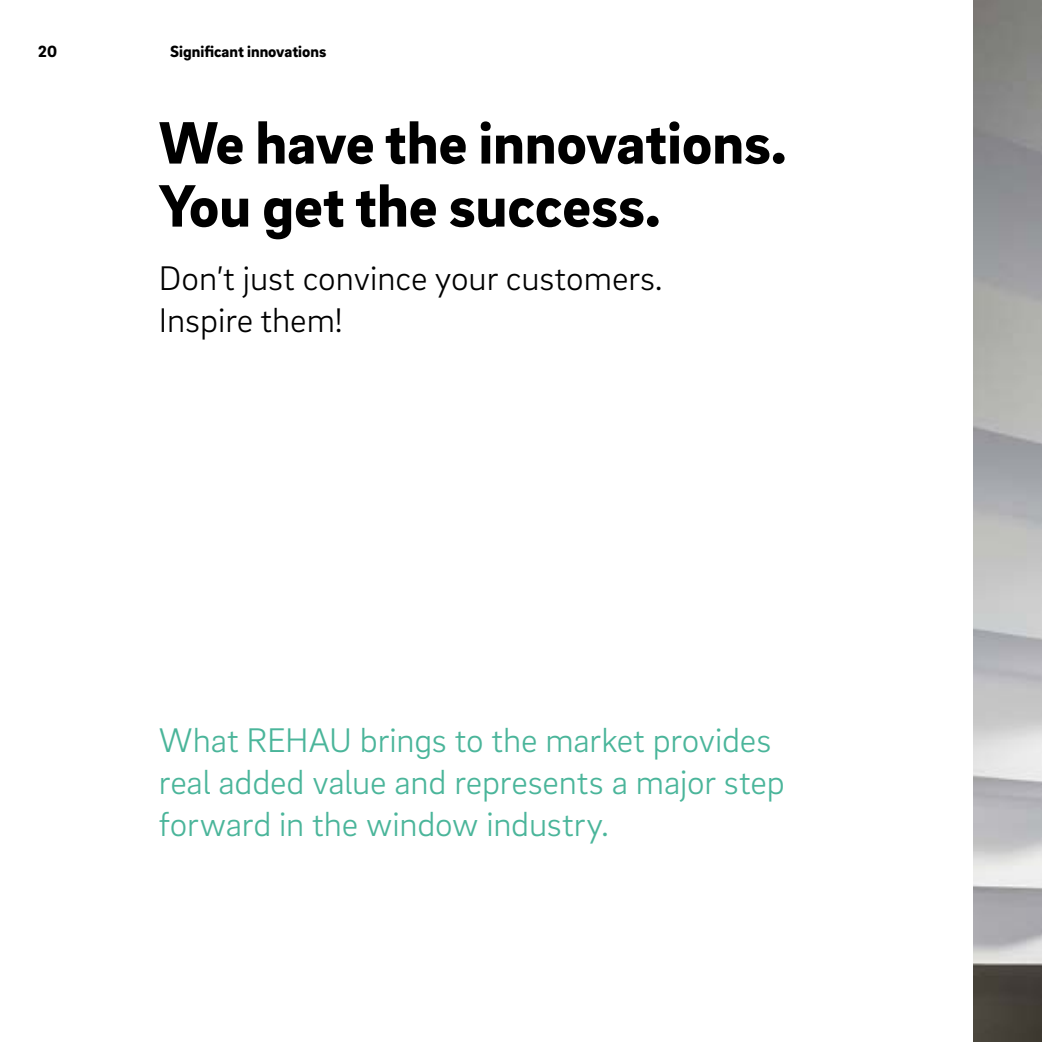
<style>
.page{position:relative;width:1042px;height:1042px;background:#fff}
.page>*{position:absolute;margin:0;border:0;box-sizing:border-box;transform-origin:0 0}
.t1{font:900 61.25px/63px "Brix Sans";color:#000}
.t2{font:300 35px/42px "Brix Sans";letter-spacing:-.005em;color:#4ab59a}
.t3{font:300 35px/42px "Brix Sans";color:#000}
.t4{font:900 16.62px "Brix Sans";color:#000}
</style>
<div class="page">
<img style="left:973px;top:0;width:69px;height:1042px">
<p class="t4" style="left:38px;top:41px;width:20px">20</p>
<p class="t4" style="left:170px;top:41px;width:158px">Significant innovations</p>
<h1 class="t1" style="left:159px;top:108px;width:629px">We have the innovations.<br>You get the success.</h1>
<p class="t3" style="left:159px;top:255px;width:505px">Don’t just convince your customers.<br>Inspire them!</p>
<p class="t2" style="left:159px;top:717px;width:627px">What REHAU brings to the market provides real added value and represents a major step forward in the window industry.</p>
</div>
